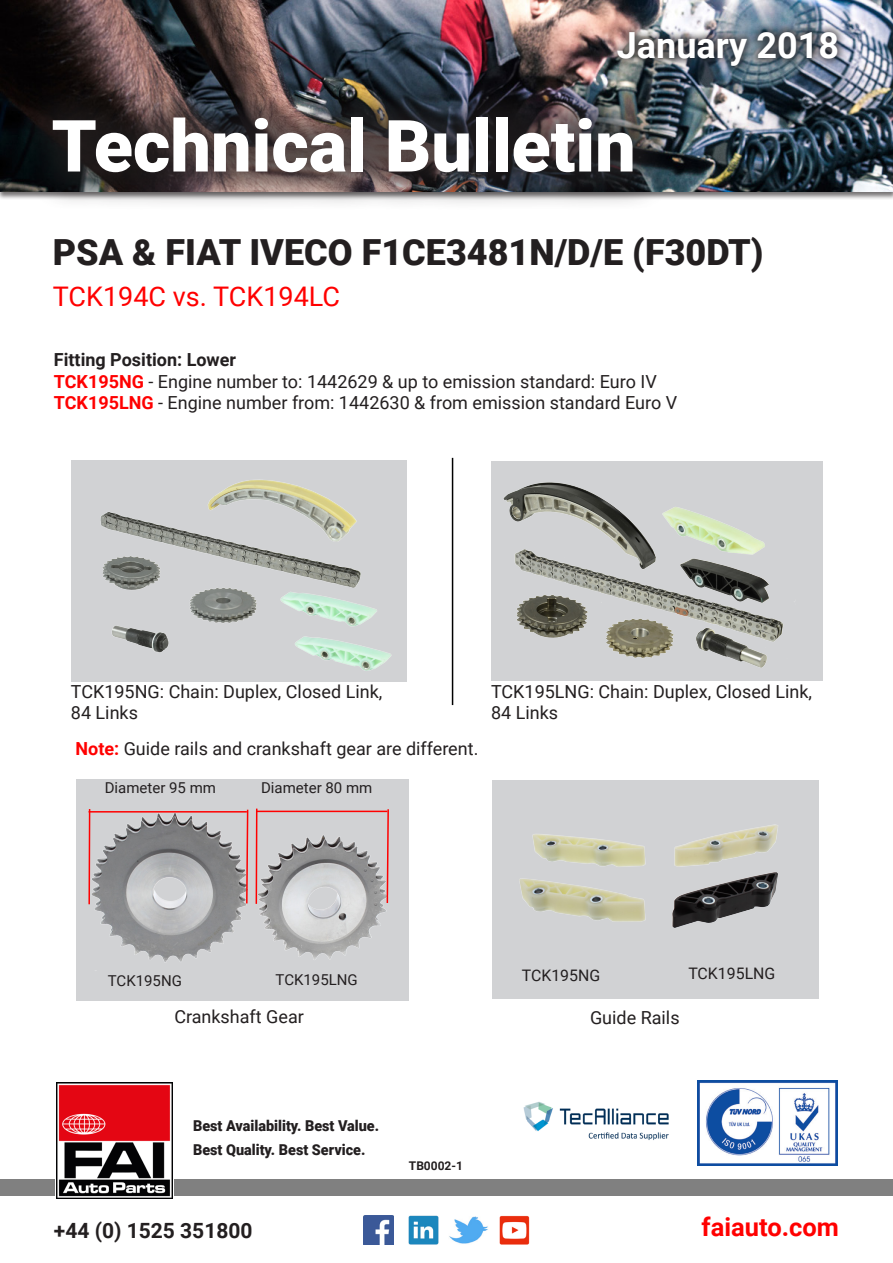
<style>
.page{position:relative;width:893px;height:1263px;background:#fff}
.page>*{position:absolute;margin:0;border:0;box-sizing:border-box;transform-origin:0 0}
.t1{font:900 72px "Roboto";color:#fff}
.t2{font:900 36px "Roboto";color:#231f20}
.t3{font:700 36px "Roboto";color:#fff}
.t4{font:27px "Roboto";color:#f00}
.t5{font:700 25.5px "Roboto";color:#f00}
.t6{font:700 21px "Roboto";color:#231f20}
.t7{font:18px/21.6px "Roboto";color:#231f20}
.t8{font:700 18px "Roboto";color:#231f20}
.t9{font:15.9px "Roboto";color:#231f20}
.t10{font:900 15px/24px "Roboto";color:#231f20;scale:.96 1}
.t11{font:15px "Roboto";color:#231f20}
.t12{font:700 12px "Roboto";color:#231f20}
.s1{font-weight:700;color:#f00}
</style>
<div class="page">
<img style="left:1px;top:0;width:892px;height:191px">
<div style="left:0;top:1179px;width:893px;height:17px;background:#808080"></div>
<div style="left:55px;top:1081px;width:119px;height:121px;background:linear-gradient(to right,#fff,#fff)"></div>
<img style="left:57px;top:1083px;width:115px;height:116px">
<img style="left:698px;top:1080px;width:139px;height:85px">
<div style="left:13px;top:77px;width:659px;height:134px;background:#231f20;opacity:.75"></div>
<img style="left:523px;top:1102px;width:146px;height:38px">
<div style="left:608px;top:23px;width:239px;height:53px;background:#231f20;opacity:.75"></div>
<img style="left:364px;top:1215px;width:30px;height:30px">
<img style="left:409px;top:1215px;width:29px;height:30px">
<img style="left:449px;top:1216px;width:39px;height:28px">
<img style="left:500px;top:1215px;width:29px;height:29px">
<img style="left:71px;top:460px;width:336px;height:221px">
<img style="left:491px;top:461px;width:332px;height:220px">
<div style="left:492px;top:781px;width:327px;height:218px;background:#d1d2d4"></div>
<img style="left:520px;top:824px;width:258px;height:104px">
<div style="left:77px;top:779px;width:332px;height:222px;background:#d1d2d4"></div>
<img style="left:88px;top:808px;width:299px;height:154px">
<hr style="left:452px;top:458px;width:1px;height:247px;background:#000">
<hr style="left:88px;top:809px;width:2px;height:95px;background:#f00">
<svg style="left:245px;top:808px;width:4px;height:97px"></svg>
<hr style="left:89px;top:811px;width:158px;height:1px;background:#f00">
<hr style="left:256px;top:809px;width:1px;height:95px;background:#f00">
<svg style="left:386px;top:808px;width:3px;height:96px"></svg>
<hr style="left:257px;top:811px;width:130px;height:1px;background:#f00">
<h2 class="t3" style="left:617px;top:20px;width:224px">January 2018</h2>
<h1 class="t1" style="left:52px;top:95px;width:586px">Technical Bulletin</h1>
<p class="t2" style="left:53px;top:227px;width:712px">PSA &amp; FIAT IVECO F1CE3481N/D/E (F30DT)</p>
<p class="t4" style="left:53px;top:278px;width:289px">TCK194C vs. TCK194LC</p>
<p class="t8" style="left:54px;top:347px;width:184px">Fitting Position: Lower</p>
<p class="t7" style="left:54px;top:370px;width:604px"><span class="s1">TCK195NG</span> - Engine number to: 1442629 &amp; up to emission standard: Euro IV</p>
<p class="t7" style="left:54px;top:391px;width:625px"><span class="s1">TCK195LNG</span> - Engine number from: 1442630 &amp; from emission standard Euro V</p>
<p class="t7" style="left:71px;top:680px;width:313px">TCK195NG: Chain: Duplex, Closed Link,</p>
<p class="t7" style="left:71px;top:701px;width:69px">84 Links</p>
<p class="t7" style="left:75px;top:737px;width:404px"><span class="s1">Note:</span> Guide rails and crankshaft gear are different.</p>
<p class="t11" style="left:105px;top:777px;width:113px">Diameter 95 mm</p>
<p class="t11" style="left:261px;top:777px;width:113px">Diameter 80 mm</p>
<p class="t7" style="left:491px;top:680px;width:323px">TCK195LNG: Chain: Duplex, Closed Link,<br>84 Links</p>
<p class="t11" style="left:108px;top:970px;width:76px">TCK195NG</p>
<p class="t11" style="left:276px;top:969px;width:84px">TCK195LNG</p>
<p class="t9" style="left:522px;top:964px;width:80px">TCK195NG</p>
<p class="t9" style="left:688px;top:962px;width:89px">TCK195LNG</p>
<p class="t7" style="left:174px;top:1005px;width:131px">Crankshaft Gear</p>
<p class="t7" style="left:590px;top:1006px;width:91px">Guide Rails</p>
<p class="t10" style="left:193px;top:1113px;width:195px">Best Availability. Best Value.<br>Best Quality. Best Service.</p>
<p class="t6" style="left:54px;top:1216px;width:200px">+44 (0) 1525 351800</p>
<p class="t12" style="left:409px;top:1157px;width:56px">TB0002-1</p>
<h3 class="t5" style="left:702px;top:1209px;width:139px">faiauto.com</h3>
</div>
